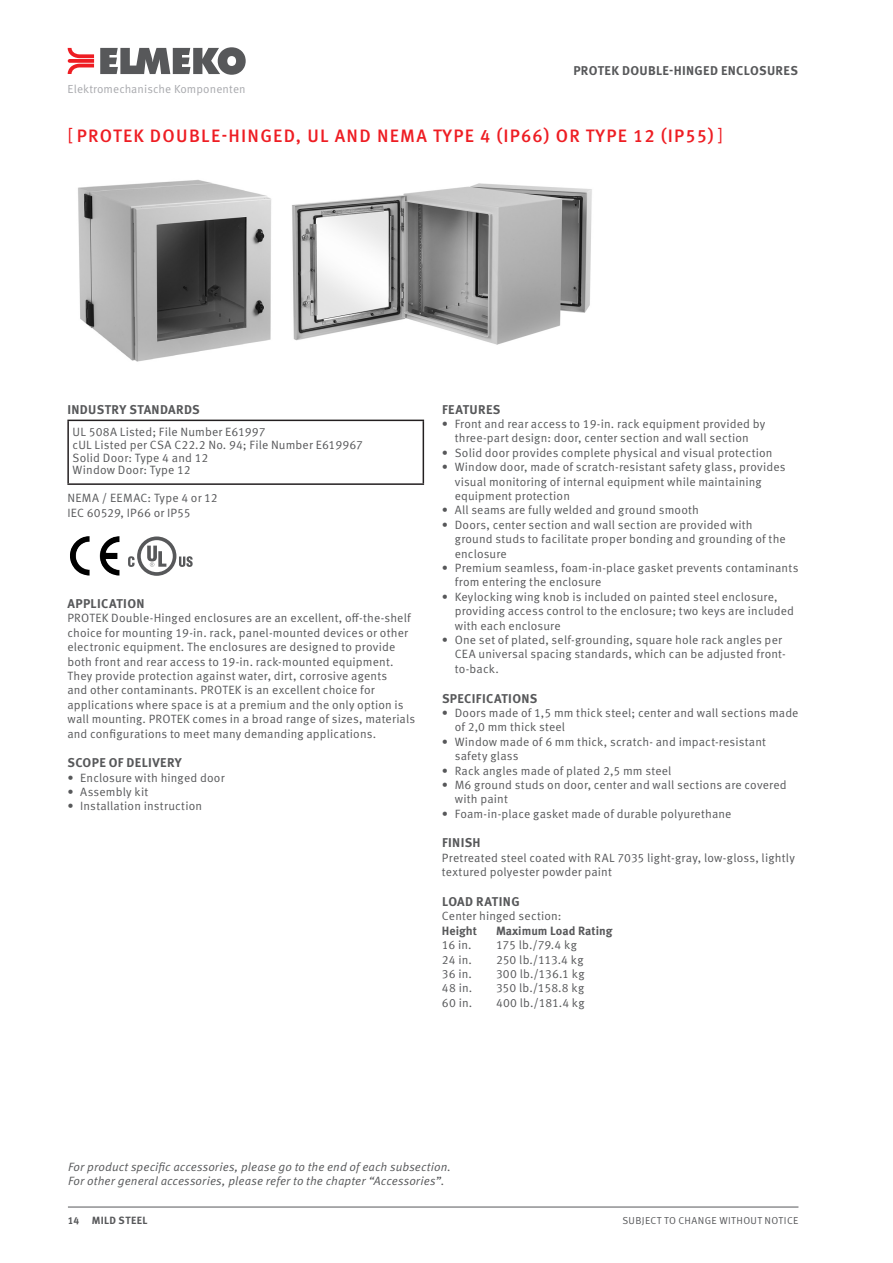
<style>
.page{position:relative;width:893px;height:1263px;background:#fff}
.page>*{position:absolute;margin:0;border:0;box-sizing:border-box;transform-origin:0 0}
.t1{font:500 18px "Meta OT";letter-spacing:.07em;color:#ee1d23}
.Sub_Heading{font:700 12.75px "Meta Pro";letter-spacing:.025em;color:#57585a}
.Main_Heading_2{font:700 12.75px "Meta Pro";letter-spacing:.025em;color:#57585a}
.Body_Text{font:12px/14.4px "Meta Pro Norm";letter-spacing:.01em;color:#57585a}
.Body_Text-2{font:12px "Meta Pro Norm Ita";letter-spacing:.01em;color:#57585a}
.UL_List{font:12px "Meta Pro Norm";letter-spacing:.015em;color:#57585a}
.Body_Text-3{font:700 12px "Meta Pro";color:#57585a}
.t2{font:11.7px "Meta OT";letter-spacing:.01em;color:#a8a9ad}
.Main_Heading_1{font:700 10.5px "Meta Pro";letter-spacing:.035em;color:#57585a}
.t3{font:10.2px "Meta OT";letter-spacing:.035em;color:#57585a}
.t4{font:700 10.2px "Meta OT";color:#57585a}
.s1{font-family:"DIN";font-weight:400}
</style>
<div class="page">
<svg style="left:100px;top:47px;width:146px;height:28px"></svg>
<svg style="left:68px;top:48px;width:26px;height:26px"></svg>
<hr style="left:68px;top:1207px;width:730px;height:1px;background:#57585a">
<hr style="left:67px;top:420px;width:357px;height:1px;background:#231f20">
<hr style="left:67px;top:421px;width:2px;height:62px;background:#231f20">
<hr style="left:423px;top:421px;width:1px;height:62px;background:#231f20">
<hr style="left:67px;top:483px;width:357px;height:2px;background:#231f20">
<svg style="left:128px;top:536px;width:65px;height:40px"></svg>
<img style="left:70px;top:536px;width:49px;height:40px">
<img style="left:78px;top:180px;width:193px;height:182px">
<img style="left:292px;top:183px;width:300px;height:162px">
<p class="t2" style="left:68px;top:82px;width:180px">Elektromechanische Komponenten</p>
<p class="Main_Heading_2" style="left:573px;top:61px;width:226px">PROTEK DOUBLE-HINGED ENCLOSURES</p>
<p class="t1" style="left:67px;top:125px;width:657px"><span class="s1">[</span> PROTEK DOUBLE-HINGED, UL AND NEMA TYPE 4 (IP66) OR TYPE 12 (IP55) <span class="s1">]</span></p>
<p class="Sub_Heading" style="left:67px;top:399px;width:134px">INDUSTRY STANDARDS</p>
<p class="UL_List" style="left:73px;top:423px;width:194px">UL 508A Listed; File Number E61997</p>
<p class="UL_List" style="left:73px;top:436px;width:292px">cUL Listed per CSA C22.2 No. 94; File Number E619967</p>
<p class="UL_List" style="left:73px;top:448px;width:137px">Solid Door: Type 4 and 12</p>
<p class="UL_List" style="left:73px;top:461px;width:120px">Window Door: Type 12</p>
<p class="Body_Text" style="left:67px;top:490px;width:152px">NEMA / EEMAC: Type 4 or 12</p>
<p class="Body_Text" style="left:67px;top:505px;width:125px">IEC 60529, IP66 or IP55</p>
<p class="Sub_Heading" style="left:67px;top:593px;width:79px">APPLICATION</p>
<p class="Body_Text" style="left:67px;top:610px;width:349px">PROTEK Double-Hinged enclosures are an excellent, off-the-shelf choice for mounting 19-in. rack, panel-mounted devices or other electronic equipment. The enclosures are designed to provide both front and rear access to 19-in. rack-mounted equipment.<br>They provide protection against water, dirt, corrosive agents<br>and other contaminants. PROTEK is an excellent choice for applications where space is at a premium and the only option is wall mounting. PROTEK comes in a broad range of sizes, materials and configurations to meet many demanding applications.</p>
<p class="Sub_Heading" style="left:67px;top:753px;width:116px">SCOPE OF DELIVERY</p>
<p class="Body_Text" style="left:67px;top:769px;width:159px">• Enclosure with hinged door</p>
<p class="Body_Text" style="left:67px;top:784px;width:82px">• Assembly kit</p>
<p class="Body_Text" style="left:67px;top:798px;width:136px">• Installation instruction</p>
<p class="Sub_Heading" style="left:442px;top:399px;width:60px">FEATURES</p>
<p class="Body_Text" style="left:442px;top:416px;width:325px;text-align:center">• Front and rear access to 19-in. rack equipment provided by three-part design: door, center section and wall section</p>
<p class="Body_Text" style="left:442px;top:445px;width:332px">• Solid door provides complete physical and visual protection</p>
<p class="Body_Text" style="left:455px;top:459px;width:332px;text-indent:-13px">• Window door, made of scratch-resistant safety glass, provides visual monitoring of internal equipment while maintaining equipment protection</p>
<p class="Body_Text" style="left:442px;top:502px;width:259px">• All seams are fully welded and ground smooth</p>
<p class="Body_Text" style="left:455px;top:517px;width:333px;text-indent:-13px">• Doors, center section and wall section are provided with ground studs to facilitate proper bonding and grounding of the enclosure</p>
<p class="Body_Text" style="left:455px;top:560px;width:345px;text-indent:-13px">• Premium seamless, foam-in-place gasket prevents contaminants from entering the enclosure</p>
<p class="Body_Text" style="left:455px;top:589px;width:341px;text-indent:-13px">• Keylocking wing knob is included on painted steel enclosure, providing access control to the enclosure; two keys are included with each enclosure</p>
<p class="Body_Text" style="left:455px;top:632px;width:332px;text-indent:-13px">• One set of plated, self-grounding, square hole rack angles per<br>CEA universal spacing standards, which can be adjusted front&shy;to-back.</p>
<p class="Sub_Heading" style="left:442px;top:688px;width:97px">SPECIFICATIONS</p>
<p class="Body_Text" style="left:455px;top:705px;width:345px;text-indent:-13px">• Doors made of 1,5 mm thick steel; center and wall sections made of 2,0 mm thick steel</p>
<p class="Body_Text" style="left:455px;top:734px;width:313px;text-indent:-13px">• Window made of 6 mm thick, scratch- and impact-resistant safety glass</p>
<p class="Body_Text" style="left:442px;top:762px;width:231px">• Rack angles made of plated 2,5 mm steel</p>
<p class="Body_Text" style="left:455px;top:777px;width:333px;text-indent:-13px">• M6 ground studs on door, center and wall sections are covered with paint</p>
<p class="Body_Text" style="left:442px;top:806px;width:291px">• Foam-in-place gasket made of durable polyurethane</p>
<p class="Sub_Heading" style="left:442px;top:833px;width:40px">FINISH</p>
<p class="Body_Text" style="left:442px;top:850px;width:354px">Pretreated steel coated with RAL 7035 light-gray, low-gloss, lightly textured polyester powder paint</p>
<p class="Sub_Heading" style="left:442px;top:891px;width:79px">LOAD RATING</p>
<p class="Body_Text" style="left:442px;top:908px;width:121px">Center hinged section:</p>
<p class="Body_Text-3" style="left:442px;top:921px;width:37px">Height</p>
<p class="Body_Text-3" style="left:496px;top:921px;width:118px">Maximum Load Rating</p>
<p class="Body_Text" style="left:442px;top:937px;width:31px">16 in.</p>
<p class="Body_Text" style="left:496px;top:937px;width:82px">175 lb./79.4 kg</p>
<p class="Body_Text" style="left:442px;top:951px;width:31px">24 in.</p>
<p class="Body_Text" style="left:496px;top:951px;width:89px">250 lb./113.4 kg</p>
<p class="Body_Text" style="left:442px;top:966px;width:32px">36 in.</p>
<p class="Body_Text" style="left:496px;top:966px;width:90px">300 lb./136.1 kg</p>
<p class="Body_Text" style="left:442px;top:980px;width:32px">48 in.</p>
<p class="Body_Text" style="left:496px;top:980px;width:90px">350 lb./158.8 kg</p>
<p class="Body_Text" style="left:442px;top:995px;width:32px">60 in.</p>
<p class="Body_Text" style="left:496px;top:995px;width:90px">400 lb./181.4 kg</p>
<p class="Body_Text-2" style="left:68px;top:1158px;width:384px">For product specific accessories, please go to the end of each subsection.</p>
<p class="Body_Text-2" style="left:68px;top:1172px;width:378px">For other general accessories, please refer to the chapter “Accessories”.</p>
<p class="t4" style="left:68px;top:1213px;width:13px">14</p>
<p class="t3" style="left:622px;top:1214px;width:177px">SUBJECT TO CHANGE WITHOUT NOTICE</p>
<p class="Main_Heading_1" style="left:92px;top:1212px;width:57px">MILD STEEL</p>
</div>
